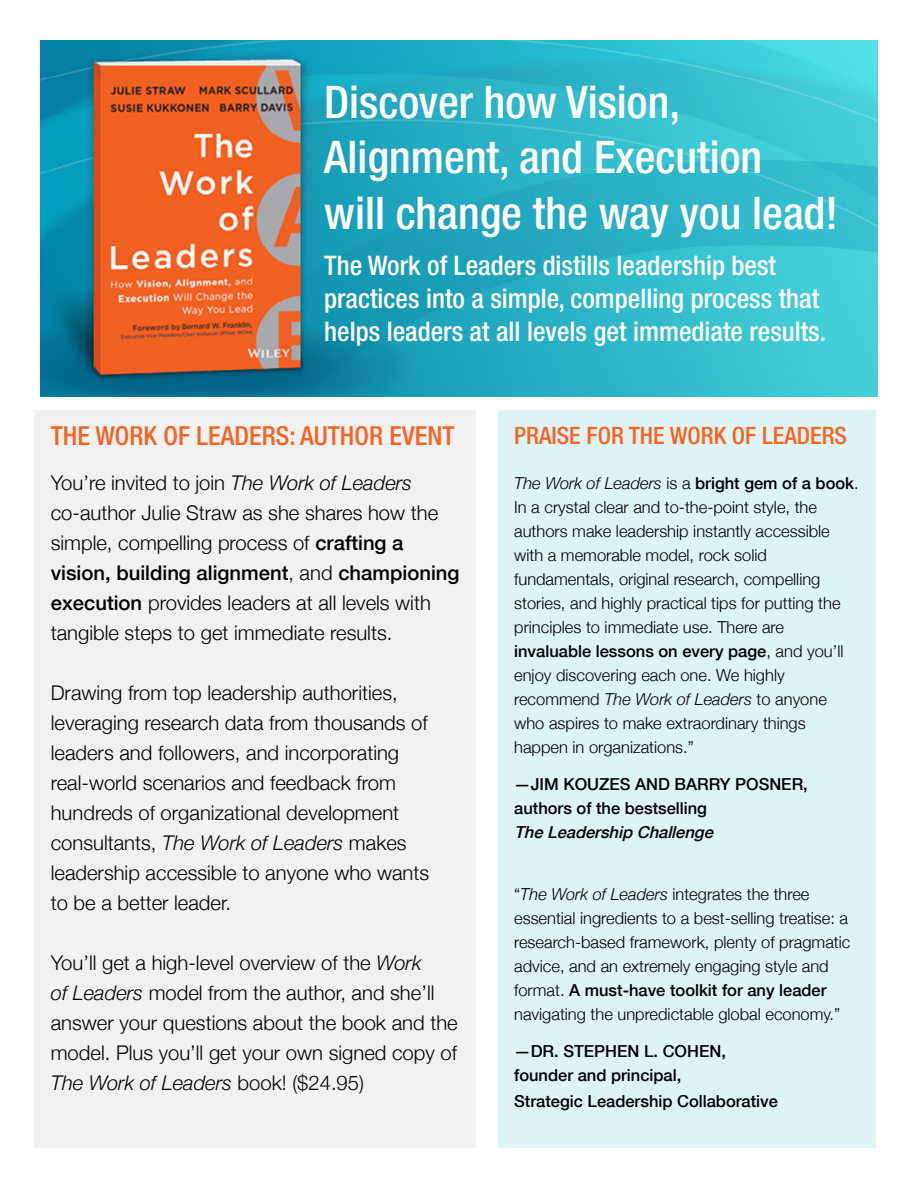
<style>
.page{position:relative;width:918px;height:1188px;background:#fff}
.page>*{position:absolute;margin:0;border:0;box-sizing:border-box;transform-origin:0 0}
.t1{font:500 condensed 45px/55.5px "Helvetica Neue LT Std";color:#fff}
.t2{font:500 condensed 27px/33px "Helvetica Neue LT Std";color:#fff}
.t3{font:500 condensed 26.25px "Helvetica Neue LT Std";color:#f26522}
.t4{font:500 condensed 24px "Helvetica Neue LT Std";color:#f26522}
.t5{font:300 20.25px/30px "Helvetica Neue";color:#000}
.t6{font:300 16.5px/24px "Helvetica Neue";color:#000}
.t7{font:500 16.5px/24px "Helvetica Neue";color:#000}
.t8{font:italic 500 16.5px "Helvetica Neue";color:#000}
.s1{font-style:italic}
.s2{font-weight:500}
.s3{font-size:19.5px}
</style>
<div class="page">
<img style="left:40px;top:40px;width:838px;height:357px">
<div style="left:35px;top:410px;width:441px;height:738px;background:#f1f1f2"></div>
<div style="left:498px;top:410px;width:378px;height:738px;background:#dff2f4"></div>
<h1 class="t1" style="left:324px;top:73px;width:515px">Discover how Vision,<br>Alignment, and Execution<br>will change the way you lead!</h1>
<h2 class="t2" style="left:324px;top:249px;width:504px">The Work of Leaders distills leadership best practices into a simple, compelling process that helps leaders at all levels get immediate results.</h2>
<p class="t3" style="left:51px;top:420px;width:405px">THE WORK OF LEADERS: AUTHOR EVENT</p>
<p class="t5" style="left:51px;top:467px;width:410px">You’re invited to join <span class="s1">The Work of Leaders </span>co-author Julie Straw as she shares how the simple, compelling process of <span class="s2">crafting a vision, building alignment</span><span class="s3">,</span> and <span class="s2">championing execution</span> provides leaders at all levels with tangible steps to get immediate results.</p>
<p class="t5" style="left:51px;top:677px;width:380px">Drawing from top leadership authorities, leveraging research data from thousands of leaders and followers, and incorporating real-world scenarios and feedback from hundreds of organizational development consultants, <span class="s1">The Work of Leaders</span> makes leadership accessible to anyone who wants to be a better leader.</p>
<p class="t5" style="left:51px;top:947px;width:408px">You’ll get a high-level overview of the <span class="s1">Work<br>of Leaders</span> model from the author, and she’ll answer your questions about the book and the model. Plus you’ll get your own signed copy of <span class="s1">The Work of Leaders</span> book! ($24.95)</p>
<p class="t4" style="left:514px;top:421px;width:334px">PRAISE FOR THE WORK OF LEADERS</p>
<p class="t6" style="left:514px;top:470px;width:346px"><span class="s1">The Work of Leaders</span> is a <span class="s2">bright gem of a book</span>.<br>In a crystal clear and to-the-point style, the authors make leadership instantly accessible with a memorable model, rock solid fundamentals, original research, compelling stories, and highly practical tips for putting the principles to immediate use. There are <span class="s2">invaluable lessons on every page</span>, and you’ll enjoy discovering each one. We highly recommend <span class="s1">The Work of Leaders</span> to anyone who aspires to make extraordinary things happen in organizations.”</p>
<p class="t7" style="left:514px;top:772px;width:295px">—JIM KOUZES AND BARRY POSNER, authors of the bestselling</p>
<p class="t8" style="left:514px;top:819px;width:206px">TheLeadershipChallenge</p>
<p class="t6" style="left:514px;top:881px;width:338px">“<span class="s1">The Work of Leaders</span> integrates the three essential ingredients to a best-selling treatise: a research-based framework, plenty of pragmatic advice, and an extremely engaging style and format. <span class="s2">A must-have toolkit for any leader </span>navigating the unpredictable global economy.”</p>
<p class="t7" style="left:514px;top:1039px;width:213px">—DR. STEPHEN L. COHEN, founder and principal,</p>
<p class="t7" style="left:514px;top:1088px;width:265px">Strategic Leadership Collaborative</p>
</div>
